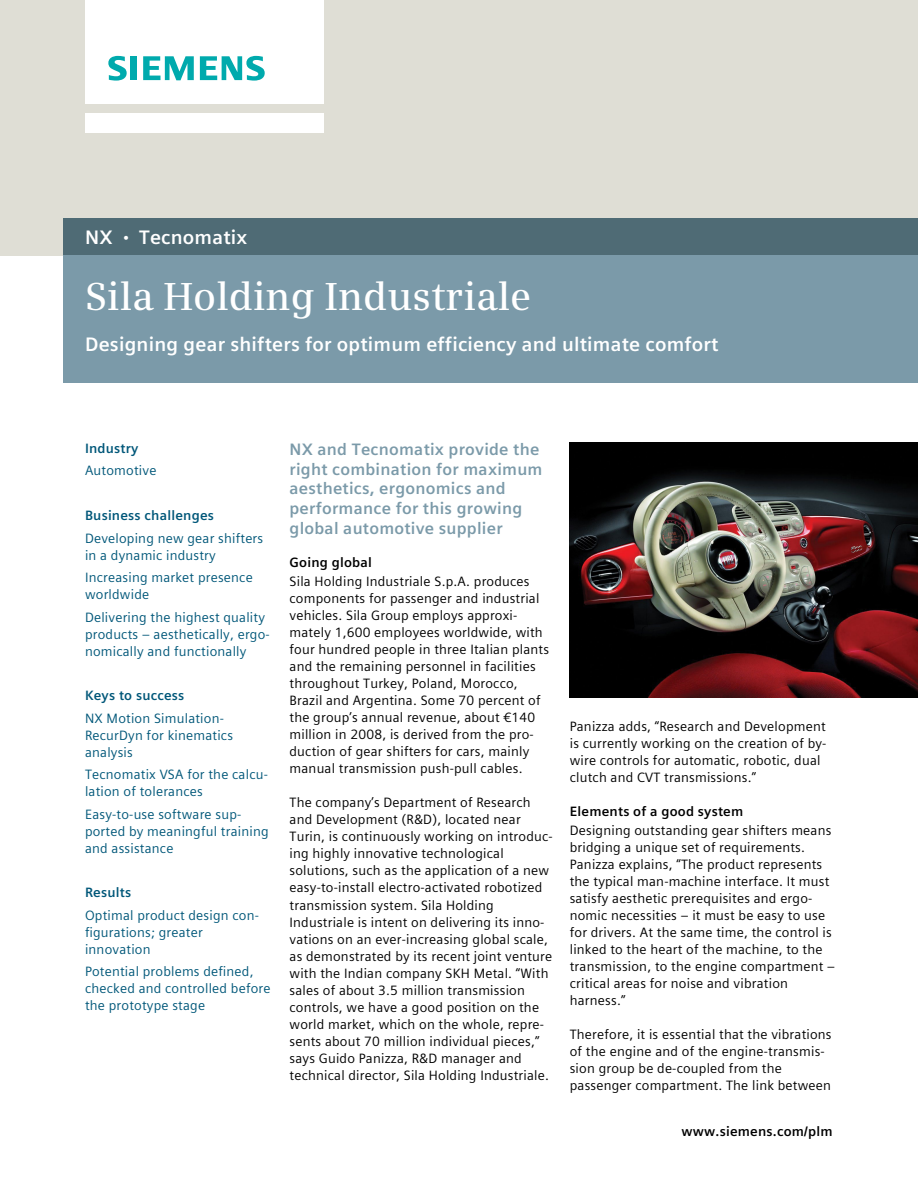
<style>
.page{position:relative;width:918px;height:1188px;background:#fff}
.page>*{position:absolute;margin:0;border:0;box-sizing:border-box;transform-origin:0 0}
.Company_name__26pt_1{font:600 39px "Siemens Serif";color:#fff}
.Subhead__13pt_5_5mm{font:700 19.5px "Siemens Sans Global";letter-spacing:.01em;color:#fff}
.Product_name{font:700 19.5px "Siemens Sans Global";letter-spacing:.01em;color:#fff}
.Body_lead_text{font:700 16.5px/19.8px "Siemens Sans Global";letter-spacing:.015em;color:#7b9aa9}
.Body_text{font:13.5px/17px "Siemens Sans Global";letter-spacing:.015em;color:#000}
.Side_bar_text{font:13.5px/17px "Siemens Sans Global";letter-spacing:.015em;color:#005779}
.Side_bar_head{font:700 13.5px "Siemens Sans Global";letter-spacing:.015em;color:#005779}
.Body_subhead{font:700 13.5px "Siemens Sans Global";letter-spacing:.015em;color:#000}
.cover_url{font:700 13.5px "Siemens Sans Global";letter-spacing:.015em;color:#000}
.s1{font-size:12px}
</style>
<div class="page">
<div style="left:0;top:0;width:918px;height:255px;background:#dfded5"></div>
<img style="left:570px;top:442px;width:348px;height:255px">
<div style="left:85px;top:113px;width:238px;height:19px;background:#fff"></div>
<div style="left:85px;top:0;width:238px;height:104px;background:#fff"></div>
<svg style="left:108px;top:56px;width:19px;height:25px"></svg>
<div style="left:130px;top:56px;width:7px;height:24px;background:#00aaad"></div>
<svg style="left:143px;top:56px;width:51px;height:24px"></svg>
<svg style="left:200px;top:56px;width:65px;height:25px"></svg>
<div style="left:64px;top:218px;width:854px;height:37px;background:#4f6b75"></div>
<div style="left:64px;top:255px;width:854px;height:128px;background:#7b9aa9"></div>
<p class="Product_name" style="left:85px;top:222px;width:164px">NX <span class="s1">•</span> Tecnomatix</p>
<p class="Company_name__26pt_1" style="left:85px;top:274px;width:448px">Sila Holding Industriale</p>
<p class="Subhead__13pt_5_5mm" style="left:85px;top:329px;width:635px">Designing gear shifters for optimum efficiency and ultimate comfort</p>
<p class="Side_bar_head" style="left:85px;top:438px;width:55px">Industry</p>
<p class="Side_bar_text" style="left:85px;top:462px;width:73px">Automotive</p>
<p class="Side_bar_head" style="left:85px;top:505px;width:131px">Business challenges</p>
<p class="Side_bar_text" style="left:85px;top:530px;width:180px">Developing new gear shifters in a dynamic industry</p>
<p class="Side_bar_text" style="left:85px;top:569px;width:169px">Increasing market presence worldwide</p>
<p class="Side_bar_text" style="left:85px;top:608px;width:186px">Delivering the highest quality products – aesthetically, ergo&shy;nomically and functionally</p>
<p class="Side_bar_head" style="left:85px;top:685px;width:101px">Keys to success</p>
<p class="Side_bar_text" style="left:85px;top:710px;width:150px">NX Motion Simulation-<br>RecurDyn for kinematics analysis</p>
<p class="Side_bar_text" style="left:85px;top:766px;width:184px">Tecnomatix VSA for the calcu&shy;lation of tolerances</p>
<p class="Side_bar_text" style="left:85px;top:806px;width:185px">Easy-to-use software sup&shy;ported by meaningful training and assistance</p>
<p class="Side_bar_head" style="left:85px;top:882px;width:48px">Results</p>
<p class="Side_bar_text" style="left:85px;top:907px;width:175px">Optimal product design con&shy;figurations; greater innovation</p>
<p class="Side_bar_text" style="left:85px;top:963px;width:187px">Potential problems defined, checked and controlled before the prototype stage</p>
<p class="Body_lead_text" style="left:290px;top:439px;width:255px">NX and Tecnomatix provide the right combination for maximum aesthetics, ergonomics and performance for this growing global automotive supplier</p>
<p class="Body_subhead" style="left:290px;top:552px;width:84px">Going global</p>
<p class="Body_text" style="left:290px;top:573px;width:261px">Sila Holding Industriale S.p.A. produces components for passenger and industrial vehicles. Sila Group employs approxi&shy;mately 1,600 employees worldwide, with four hundred people in three Italian plants and the remaining personnel in facilities throughout Turkey, Poland, Morocco, Brazil and Argentina. Some 70 percent of the group’s annual revenue, about €140 million in 2008, is derived from the pro&shy;duction of gear shifters for cars, mainly manual transmission push-pull cables.</p>
<p class="Body_text" style="left:290px;top:794px;width:265px">The company’s Department of Research and Development (R&amp;D), located near Turin, is continuously working on introduc&shy;ing highly innovative technological solutions, such as the application of a new easy-to-install electro-activated robotized transmission system. Sila Holding Industriale is intent on delivering its inno&shy;vations on an ever-increasing global scale, as demonstrated by its recent joint venture with the Indian company SKH Metal. “With sales of about 3.5 million transmission controls, we have a good position on the world market, which on the whole, repre&shy;sents about 70 million individual pieces,” says Guido Panizza, R&amp;D manager and technical director, Sila Holding Industriale.</p>
<p class="Body_text" style="left:570px;top:718px;width:258px">Panizza adds, “Research and Development is currently working on the creation of by&shy;wire controls for automatic, robotic, dual clutch and CVT transmissions.”</p>
<p class="Body_subhead" style="left:570px;top:801px;width:175px">Elements of a good system</p>
<p class="Body_text" style="left:570px;top:822px;width:267px">Designing outstanding gear shifters means bridging a unique set of requirements.<br>Panizza explains, “The product represents the typical man-machine interface. It must satisfy aesthetic prerequisites and ergo&shy;nomic necessities – it must be easy to use for drivers. At the same time, the control is linked to the heart of the machine, to the transmission, to the engine compartment – critical areas for noise and vibration harness.”</p>
<p class="Body_text" style="left:570px;top:1026px;width:263px">Therefore, it is essential that the vibrations of the engine and of the engine-transmis&shy;sion group be de-coupled from the passenger compartment. The link between</p>
<p class="cover_url" style="left:681px;top:1121px;width:153px">www.siemens.com/plm</p>
</div>
